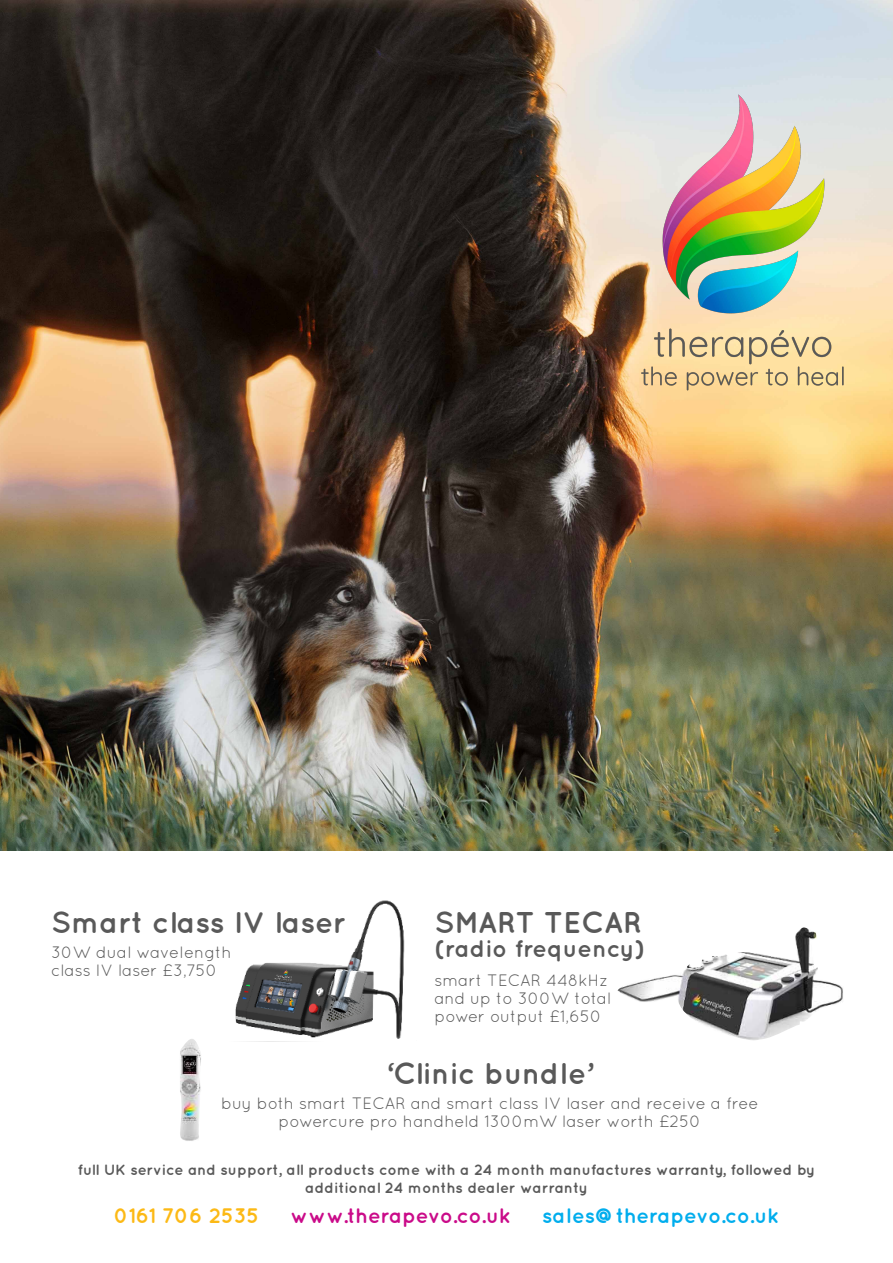
<style>
.page{position:relative;width:893px;height:1263px;background:#fff}
.page>*{position:absolute;margin:0;border:0;box-sizing:border-box;transform-origin:0 0}
.t1{font:700 30px "Quicksand";color:#595959}
.t2{font:700 24px "Quicksand";color:#595959}
.t3{font:700 21px "Quicksand";letter-spacing:-.005em;color:#00aded}
.t4{font:700 21px "Quicksand";letter-spacing:-.015em;color:#ca0b89}
.t5{font:700 21px "Quicksand";color:#fcb915}
.t6{font:16.5px "Quicksand";color:#595959}
.t7{font:700 15px/18px "Quicksand";color:#595959;text-align:center}
</style>
<div class="page">
<img style="left:617px;top:927px;width:226px;height:113px">
<img style="left:180px;top:1039px;width:21px;height:102px">
<img style="left:0;top:0;width:893px;height:850px">
<img style="left:593px;top:79px;width:300px;height:334px">
<img style="left:235px;top:900px;width:170px;height:142px">
<p class="t1" style="left:51px;top:905px;width:296px">Smart class IV laser</p>
<p class="t6" style="left:51px;top:947px;width:182px">30W dual wavelength</p>
<p class="t6" style="left:51px;top:965px;width:168px">class IV laser £3,750</p>
<p class="t1" style="left:434px;top:905px;width:209px">SMART TECAR</p>
<p class="t2" style="left:434px;top:934px;width:212px">(radio frequency)</p>
<p class="t6" style="left:434px;top:975px;width:176px">smart TECAR 448kHz</p>
<p class="t6" style="left:434px;top:993px;width:178px">and up to 300W total</p>
<p class="t6" style="left:434px;top:1011px;width:169px">power output £1,650</p>
<p class="t1" style="left:386px;top:1056px;width:208px">‘Clinic bundle’</p>
<p class="t6" style="left:221px;top:1098px;width:539px">buy both smart TECAR and smart class IV laser and receive a free</p>
<p class="t6" style="left:279px;top:1116px;width:424px">powercure pro handheld 1300mW laser worth £250</p>
<p class="t7" style="left:78px;top:1160px;width:739px">full UK service and support, all products come with a 24 month manufactures warranty, followed by additional 24 months dealer warranty</p>
<p class="t5" style="left:114px;top:1203px;width:147px">0161 706 2535</p>
<p class="t4" style="left:291px;top:1203px;width:222px">www.therapevo.co.uk</p>
<p class="t3" style="left:542px;top:1203px;width:238px">sales@therapevo.co.uk</p>
</div>
